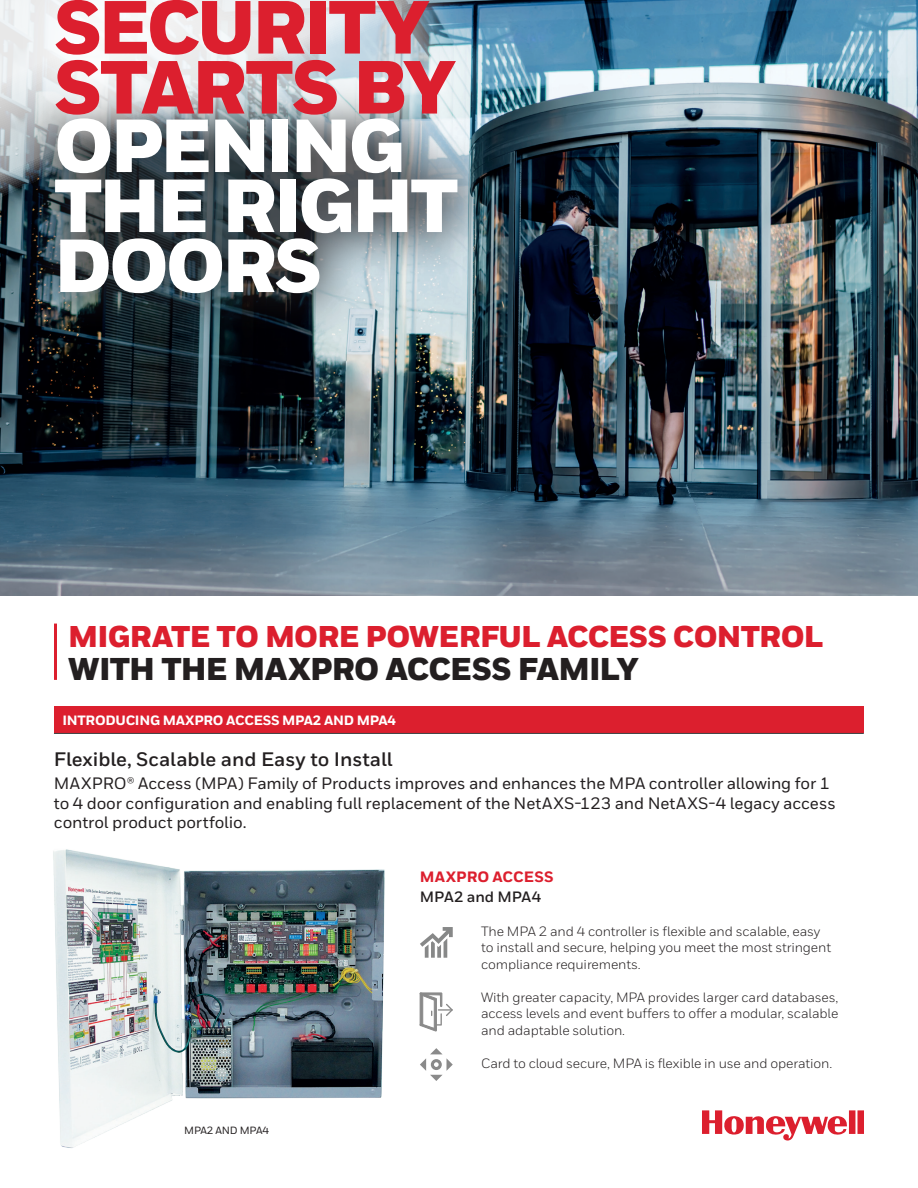
<style>
.page{position:relative;width:918px;height:1188px;background:#fff}
.page>*{position:absolute;margin:0;border:0;box-sizing:border-box;transform-origin:0 0}
._01_Cover__Heading_A{font:900 75px "Honeywell Sans";letter-spacing:-.045em;color:#fff}
._01_Cover__Heading_A-2{font:900 75px "Honeywell Sans";letter-spacing:-.04em;color:#dc1f2e}
.new_sub_DLS{font:900 31.5px "Honeywell Sans";letter-spacing:-.025em;color:#231f20}
.new_sub_DLS-2{font:900 30px "Honeywell Sans";letter-spacing:-.025em;color:#dc1f2e}
._19_Inside__Table_Te{font:700 19.5px "Honeywell Sans";color:#231f20}
._10_Inside__Body_Tex{font:500 16.5px/19.5px "Honeywell Sans";letter-spacing:-.01em;color:#231f20}
._10_Inside__Body_Tex-2{font:800 15px/19.5px "Honeywell Sans";letter-spacing:.005em;color:#dc1f2e}
.table_body_8{font:13.5px/16.5px "Honeywell Sans";letter-spacing:-.01em;color:#231f20}
.Table_headers{font:800 13.5px "Honeywell Sans";letter-spacing:-.02em;color:#fff}
.Table_headers-2{font:500 10.5px "Honeywell Sans";letter-spacing:-.02em;color:#231f20}
.s1{font-weight:700;color:#231f20}
</style>
<div class="page">
<svg style="left:702px;top:1110px;width:162px;height:31px"></svg>
<img style="left:0;top:0;width:918px;height:595px">
<hr style="left:54px;top:624px;width:3px;height:56px;background:#dc1f2e">
<svg style="left:0;top:0;width:734px;height:215px;background:#4e7287"></svg>
<div style="left:9px;top:72px;width:494px;height:268px;background:#231f20;opacity:.74"></div>
<div style="left:10px;top:0;width:491px;height:161px;background:#fff;opacity:.79"></div>
<div style="left:54px;top:706px;width:810px;height:27px;background:#dc1f2e"></div>
<hr style="left:54px;top:733px;width:810px;height:1px;background:#3e3e3f">
<svg style="left:420px;top:1048px;width:33px;height:33px"></svg>
<svg style="left:420px;top:927px;width:33px;height:31px"></svg>
<svg style="left:420px;top:992px;width:33px;height:40px"></svg>
<img style="left:53px;top:849px;width:332px;height:299px">
<p class="_01_Cover__Heading_A-2" style="left:54px;top:-19px;width:378px">SECURITY</p>
<p class="_01_Cover__Heading_A-2" style="left:54px;top:41px;width:404px">STARTS BY</p>
<p class="_01_Cover__Heading_A" style="left:54px;top:100px;width:352px">OPENING</p>
<p class="_01_Cover__Heading_A" style="left:54px;top:160px;width:406px">THE RIGHT</p>
<p class="_01_Cover__Heading_A" style="left:54px;top:220px;width:270px">DOORS</p>
<p class="new_sub_DLS-2" style="left:68px;top:618px;width:757px">MIGRATE TO MORE POWERFUL ACCESS CONTROL</p>
<p class="new_sub_DLS" style="left:68px;top:649px;width:572px">WITH THE MAXPRO ACCESS FAMILY</p>
<p class="Table_headers" style="left:62px;top:712px;width:335px">INTRODUCING MAXPRO ACCESS MPA2 AND MPA4</p>
<p class="_19_Inside__Table_Te" style="left:54px;top:747px;width:340px">Flexible, Scalable and Easy to Install</p>
<p class="_10_Inside__Body_Tex" style="left:54px;top:774px;width:783px">MAXPRO® Access (MPA) Family of Products improves and enhances the MPA controller allowing for 1 to 4 door configuration and enabling full replacement of the NetAXS-123 and NetAXS-4 legacy access control product portfolio.</p>
<p class="Table_headers-2" style="left:184px;top:1124px;width:86px">MPA2 AND MPA4</p>
<p class="_10_Inside__Body_Tex-2" style="left:420px;top:868px;width:135px">MAXPRO ACCESS<br><span class="s1">MPA2 and MPA4</span></p>
<p class="table_body_8" style="left:481px;top:923px;width:352px">The MPA 2 and 4 controller is flexible and scalable, easy to install and secure, helping you meet the most stringent compliance requirements.</p>
<p class="table_body_8" style="left:481px;top:989px;width:359px;text-align:justify">With greater capacity, MPA provides larger card databases, access levels and event buffers to offer a modular, scalable and adaptable solution.</p>
<p class="table_body_8" style="left:481px;top:1055px;width:353px">Card to cloud secure, MPA is flexible in use and operation.</p>
</div>
